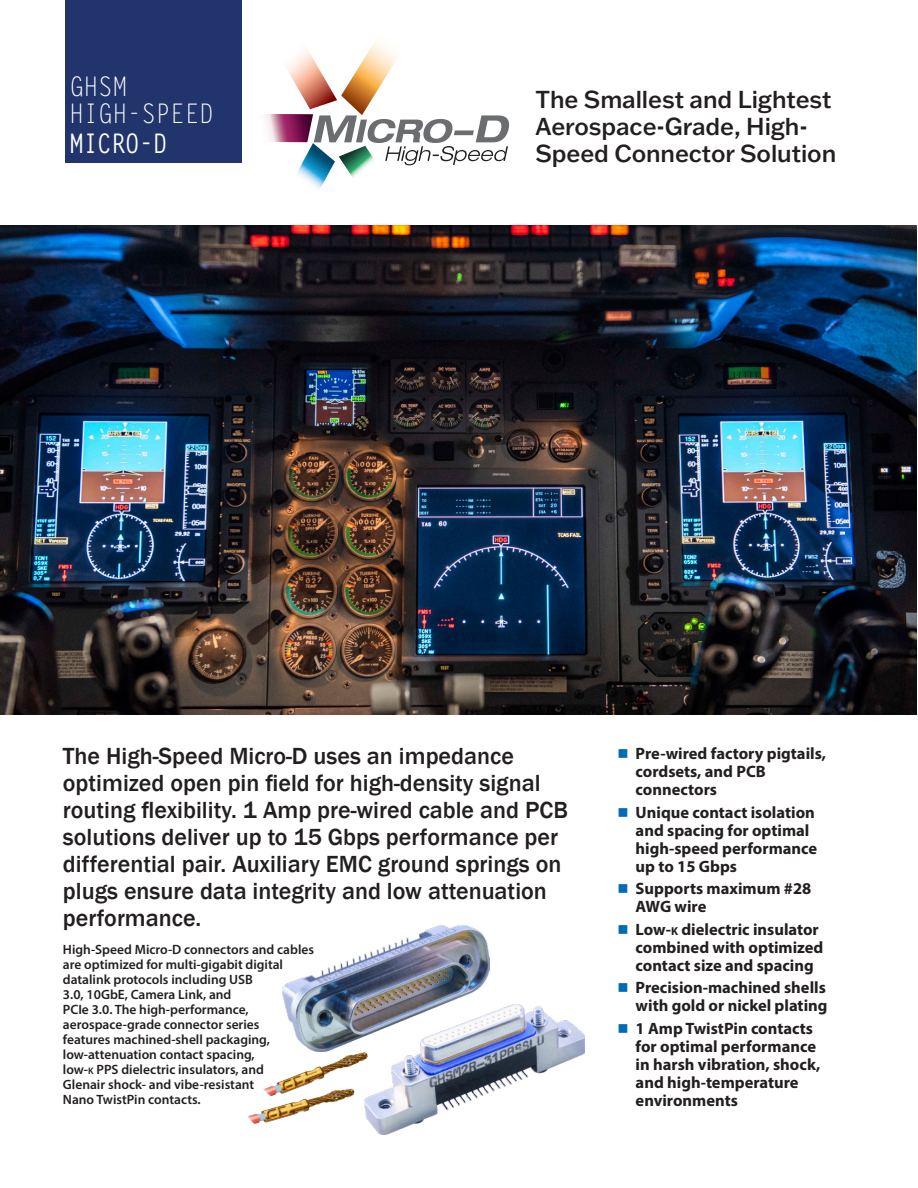
<style>
.page{position:relative;width:918px;height:1188px;background:#fff}
.page>*{position:absolute;margin:0;border:0;box-sizing:border-box;transform-origin:0 0}
.QC418_tab_pre{font:27px/27px "Letter Gothic Std";color:#fff;scale:.89 1}
.QC418_tab_h{font:700 27px "Letter Gothic Std";letter-spacing:-.02em;color:#fff;scale:.89 1}
.QCS_big_body_reduced{font:500 24px/27px "Franklin Gothic";color:#231f20}
.Splash_page_H_k{font:500 24px/27px "Franklin Gothic ATF";letter-spacing:-.005em;color:#231f20}
.t1{font:700 16.5px/18px "Myriad Pro";color:#231f20}
.ds_tx{font:600 13.5px/15px "Myriad Pro";color:#231f20}
.s1{font-size:9.45px}
.s2{font-size:11.55px}
</style>
<div class="page">
<div style="left:65px;top:0;width:177px;height:162px;background:#21346c"></div>
<img style="left:0;top:225px;width:916px;height:489px">
<svg style="left:266px;top:41px;width:243px;height:148px"></svg>
<img style="left:367px;top:1005px;width:218px;height:129px">
<img style="left:282px;top:925px;width:207px;height:126px">
<img style="left:279px;top:1044px;width:102px;height:54px">
<img style="left:247px;top:1082px;width:120px;height:42px">
<p class="QC418_tab_pre" style="left:69px;top:74px;width:163px">GHSM<br>HIGH-SPEED</p>
<p class="QC418_tab_h" style="left:69px;top:127px;width:112px">MICRO-D</p>
<p class="Splash_page_H_k" style="left:536px;top:86px;width:302px">The Smallest and Lightest<br>Aerospace-Grade, High-<br>Speed Connector Solution</p>
<p class="QCS_big_body_reduced" style="left:63px;top:742px;width:507px">The High-Speed Micro-D uses an impedance optimized open pin field for high-density signal routing flexibility. 1 Amp pre-wired cable and PCB solutions deliver up to 15 Gbps performance per differential pair. Auxiliary EMC ground springs on plugs ensure data integrity and low attenuation performance.</p>
<p class="ds_tx" style="left:63px;top:942px;width:253px">High-Speed Micro-D connectors and cables are optimized for multi-gigabit digital datalink protocols including USB<br>3.0, 10GbE, Camera Link, and<br>PCIe 3.0. The high-performance, aerospace-grade connector series<br>features machined-shell packaging, low-attenuation contact spacing,<br>low-<span class="s1">k</span> PPS dielectric insulators, and<br>Glenair shock- and vibe-resistant<br>Nano TwistPin contacts.</p>
<p class="t1" style="left:636px;top:744px;width:192px">Pre-wired factory pigtails, cordsets, and PCB connectors</p>
<p class="t1" style="left:636px;top:803px;width:183px">Unique contact isolation and spacing for optimal high-speed performance up to 15 Gbps</p>
<p class="t1" style="left:636px;top:879px;width:177px">Supports maximum #28<br>AWG wire</p>
<p class="t1" style="left:636px;top:920px;width:189px">Low-<span class="s2">k</span> dielectric insulator combined with optimized contact size and spacing</p>
<p class="t1" style="left:636px;top:978px;width:193px">Precision-machined shells with gold or nickel plating</p>
<p class="t1" style="left:636px;top:1019px;width:186px">1 Amp TwistPin contacts for optimal performance in harsh vibration, shock, and high-temperature environments</p>
</div>
